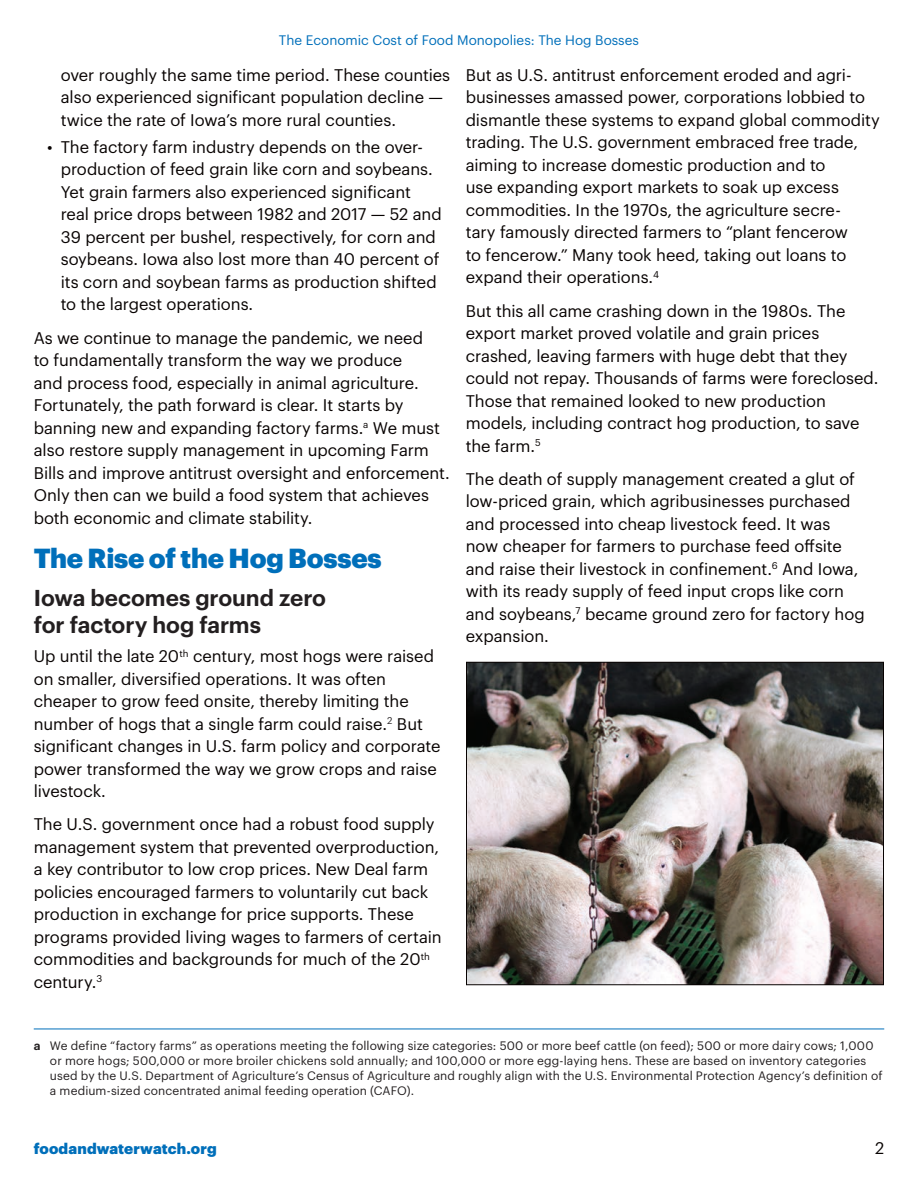
<style>
.page{position:relative;width:918px;height:1188px;background:#fff}
.page>*{position:absolute;margin:0;border:0;box-sizing:border-box;transform-origin:0 0}
.t1{font:900 27px "Graphik";letter-spacing:-.01em;color:#006fba}
.t2{font:600 22.5px/27px "Graphik";letter-spacing:-.005em;color:#231f20}
.t3{font:16.5px/22.5px "Graphik";letter-spacing:-.005em;color:#080302}
.t4{font:900 15px "Graphik";letter-spacing:.005em;color:#006fba}
.t5{font:13.5px "Graphik";color:#006fba}
.t6{font:12px/15px "Graphik";letter-spacing:.01em;color:#231f20}
.s1{font-weight:600}
</style>
<div class="page">
<hr style="left:34px;top:1029px;width:850px;height:1px;background:#006fba">
<img style="left:468px;top:664px;width:414px;height:319px">
<div style="left:466px;top:662px;width:418px;height:323px;border:1px solid #080302"></div>
<p class="t5" style="left:279px;top:30px;width:362px">The Economic Cost of Food Monopolies: The Hog Bosses</p>
<p class="t3" style="left:61px;top:62px;width:391px">over roughly the same time period. These counties also experienced significant population decline — twice the rate of Iowa’s more rural counties.</p>
<p class="t3" style="left:61px;top:134px;width:383px;text-indent:-13px">• The factory farm industry depends on the over&shy;production of feed grain like corn and soybeans.<br>Yet grain farmers also experienced significant real price drops between 1982 and 2017 — 52 and 39 percent per bushel, respectively, for corn and soybeans. Iowa also lost more than 40 percent of its corn and soybean farms as production shifted to the largest operations.</p>
<p class="t3" style="left:34px;top:325px;width:417px">As we continue to manage the pandemic, we need<br>to fundamentally transform the way we produce<br>and process food, especially in animal agriculture.<br>Fortunately, the path forward is clear. It starts by banning new and expanding factory farms.<sup>a</sup> We must also restore supply management in upcoming Farm Bills and improve antitrust oversight and enforcement.<br>Only then can we build a food system that achieves both economic and climate stability.</p>
<h1 class="t1" style="left:34px;top:537px;width:349px">The Rise of the Hog Bosses</h1>
<h2 class="t2" style="left:34px;top:582px;width:294px">Iowa becomes ground zero for factory hog farms</h2>
<p class="t3" style="left:34px;top:644px;width:408px">Up until the late 20<sup>th</sup> century, most hogs were raised on smaller, diversified operations. It was often cheaper to grow feed onsite, thereby limiting the number of hogs that a single farm could raise.<sup>2</sup> But significant changes in U.S. farm policy and corporate power transformed the way we grow crops and raise livestock.</p>
<p class="t3" style="left:34px;top:812px;width:410px">The U.S. government once had a robust food supply management system that prevented overproduction, a key contributor to low crop prices. New Deal farm policies encouraged farmers to voluntarily cut back production in exchange for price supports. These programs provided living wages to farmers of certain commodities and backgrounds for much of the 20<sup>th </sup>century.<sup>3</sup></p>
<p class="t3" style="left:466px;top:62px;width:416px">But as U.S. antitrust enforcement eroded and agri&shy;businesses amassed power, corporations lobbied to dismantle these systems to expand global commodity trading. The U.S. government embraced free trade, aiming to increase domestic production and to<br>use expanding export markets to soak up excess commodities. In the 1970s, the agriculture secre-<br>tary famously directed farmers to “plant fencerow<br>to fencerow.” Many took heed, taking out loans to expand their operations.<sup>4</sup></p>
<p class="t3" style="left:466px;top:298px;width:414px">But this all came crashing down in the 1980s. The export market proved volatile and grain prices crashed, leaving farmers with huge debt that they could not repay. Thousands of farms were foreclosed.<br>Those that remained looked to new production models, including contract hog production, to save the farm.<sup>5</sup></p>
<p class="t3" style="left:466px;top:466px;width:400px">The death of supply management created a glut of low-priced grain, which agribusinesses purchased and processed into cheap livestock feed. It was now cheaper for farmers to purchase feed offsite and raise their livestock in confinement.<sup>6</sup> And Iowa, with its ready supply of feed input crops like corn and soybeans,<sup>7</sup> became ground zero for factory hog expansion.</p>
<p class="t6" style="left:50px;top:1037px;width:834px;text-indent:-16px"><span class="s1">a</span> We define “factory farms” as operations meeting the following size categories: 500 or more beef cattle (on feed); 500 or more dairy cows; 1,000 or more hogs; 500,000 or more broiler chickens sold annually; and 100,000 or more egg-laying hens. These are based on inventory categories used by the U.S. Department of Agriculture’s Census of Agriculture and roughly align with the U.S. Environmental Protection Agency’s definition of a medium-sized concentrated animal feeding operation (CAFO).</p>
<p class="t4" style="left:34px;top:1136px;width:184px">foodandwaterwatch.org</p>
<p class="t3" style="left:875px;top:1136px;width:11px">2</p>
</div>
